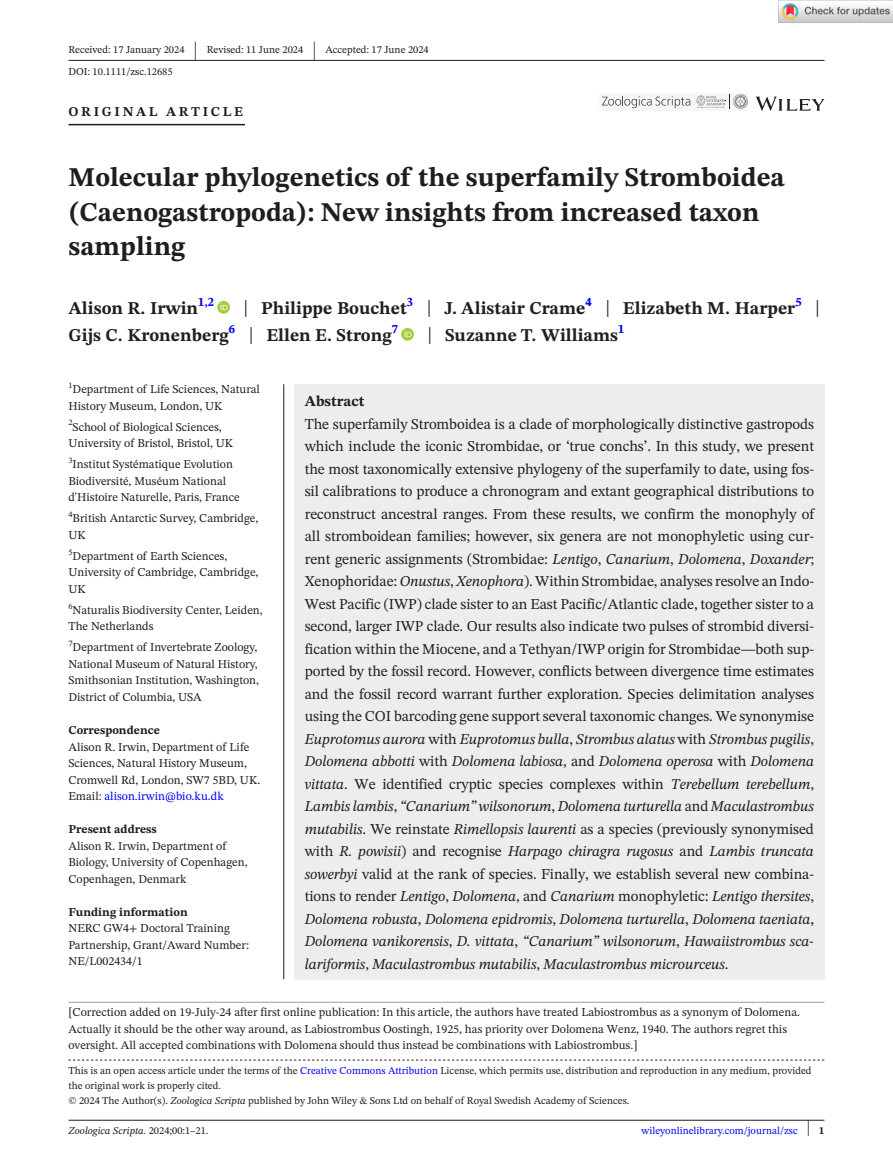
<style>
.page{position:relative;width:893px;height:1174px;background:#fff}
.page>*{position:absolute;margin:0;border:0;box-sizing:border-box;transform-origin:0 0}
.t1{font:700 27px/34.5px "STIX Two Text";color:#1d1e1f}
.t2{font:25.65px "STIX Two Text";color:#1d1e1f;scale:.49 1}
.t3{font:700 18px/27px "STIX Two Text";color:#231f20}
.t4{font:700 18px "STIX Two Text";color:#1d1e1f}
.t5{font:15px/22.5px "STIX Two Text";letter-spacing:-.005em;color:#1d1e1f;text-align:justify}
.t6{font:700 15px "STIX Two Text";color:#1d1e1f}
.t7{font:700 13.5px "STIX Two Text";letter-spacing:.2em;color:#1d1e1f}
.t8{font:12px/16.5px "STIX Two Text";color:#1d1e1f}
.t9{font:700 12px "STIX Two Text";color:#1d1e1f}
.t10{font:10.5px/15px "STIX Two Text";color:#1d1e1f}
.t11{font:10.5px "STIX Two Text";color:#00f}
.t12{font:italic 10.5px "STIX Two Text";color:#1d1e1f}
.s1{font-weight:400;font-size:23.4px}
.s2{color:#00f}
.s3{font-weight:700}
.s4{font-family:"STIX"}
.s5{font-style:italic}
.s6{font-style:normal}
.s7{font-size:22.2px;color:#1d1e1f}
.s8{font-weight:700;color:#1d1e1f}
</style>
<div class="page">
<hr style="left:68px;top:1119px;width:756px;height:1px;background:#1d1e1f">
<svg style="left:756px;top:97px;width:68px;height:14px"></svg>
<img style="left:618px;top:93px;width:128px;height:18px">
<svg style="left:602px;top:96px;width:88px;height:12px"></svg>
<svg style="left:697px;top:94px;width:33px;height:15px"></svg>
<img style="left:734px;top:94px;width:14px;height:14px">
<hr style="left:68px;top:60px;width:756px;height:1px;background:#1d1e1f">
<hr style="left:68px;top:124px;width:177px;height:1px;background:#1d1e1f">
<svg style="left:217px;top:301px;width:13px;height:13px"></svg>
<svg style="left:221px;top:303px;width:7px;height:7px"></svg>
<svg style="left:401px;top:328px;width:13px;height:13px"></svg>
<svg style="left:405px;top:330px;width:6px;height:7px"></svg>
<svg style="left:68px;top:1059px;width:756px;height:1px"></svg>
<div style="left:294px;top:384px;width:530px;height:595px;background:#ededed"></div>
<hr style="left:283px;top:384px;width:1px;height:595px;background:#1d1e1f">
<hr style="left:68px;top:1002px;width:756px;height:1px;background:#9e9e9e">
<img style="left:779px;top:0;width:114px;height:23px">
<p class="t10" style="left:68px;top:42px;width:118px">Received: 17 January 2024</p>
<h2 class="t2" style="left:194px;top:32px;width:8px">|</h2>
<p class="t10" style="left:207px;top:42px;width:98px">Revised: 11 June 2024</p>
<h2 class="t2" style="left:313px;top:32px;width:8px">|</h2>
<p class="t10" style="left:325px;top:42px;width:105px">Accepted: 17 June 2024</p>
<p class="t10" style="left:68px;top:64px;width:106px">DOI: 10.1111/zsc.12685</p>
<p class="t7" style="left:68px;top:101px;width:176px">ORIGINAL ARTICLE</p>
<h1 class="t1" style="left:68px;top:161px;width:718px">Molecular phylogenetics of the superfamily Stromboidea (Caenogastropoda): New insights from increased taxon sampling</h1>
<p class="t4" style="left:68px;top:295px;width:147px">Alison R. Irwin<sup>1,2</sup></p>
<p class="t3" style="left:68px;top:295px;width:753px;text-indent:175px"><span class="s1">|</span> Philippe Bouchet<sup>3</sup> <span class="s1">|</span> J. Alistair Crame<sup>4</sup> <span class="s1">|</span> Elizabeth M. Harper<sup>5</sup> <span class="s1">|<br></span>Gijs C. Kronenberg<sup>6</sup> <span class="s1">|</span> Ellen E. Strong<sup>7</sup></p>
<p class="t3" style="left:428px;top:322px;width:198px"><span class="s1">|</span> Suzanne T. Williams<sup>1</sup></p>
<p class="t8" style="left:68px;top:381px;width:193px"><sup>1</sup>Department of Life Sciences, Natural<br>History Museum, London, UK</p>
<p class="t8" style="left:68px;top:418px;width:166px"><sup>2</sup>School of Biological Sciences,<br>University of Bristol, Bristol, UK</p>
<p class="t8" style="left:68px;top:456px;width:173px"><sup>3</sup>Institut Systématique Evolution<br>Biodiversité, Muséum National d'Histoire Naturelle, Paris, France</p>
<p class="t8" style="left:68px;top:510px;width:191px"><sup>4</sup>British Antarctic Survey, Cambridge,<br>UK</p>
<p class="t8" style="left:68px;top:547px;width:192px"><sup>5</sup>Department of Earth Sciences,<br>University of Cambridge, Cambridge,<br>UK</p>
<p class="t8" style="left:68px;top:601px;width:196px"><sup>6</sup>Naturalis Biodiversity Center, Leiden,<br>The Netherlands</p>
<p class="t8" style="left:68px;top:639px;width:192px"><sup>7</sup>Department of Invertebrate Zoology, National Museum of Natural History, Smithsonian Institution, Washington, District of Columbia, USA</p>
<p class="t9" style="left:68px;top:721px;width:93px">Correspondence</p>
<p class="t8" style="left:68px;top:738px;width:193px">Alison R. Irwin, Department of Life Sciences, Natural History Museum, Cromwell Rd, London, SW7 5BD, UK.<br>Email: <span class="s2">alison.irwin@bio.ku.dk</span></p>
<p class="t9" style="left:68px;top:820px;width:90px">Present address</p>
<p class="t8" style="left:68px;top:837px;width:181px">Alison R. Irwin, Department of<br>Biology, University of Copenhagen,<br>Copenhagen, Denmark</p>
<p class="t8" style="left:68px;top:903px;width:182px"><span class="s3">Funding information<br></span>NERC GW4<span class="s4">+</span> Doctoral Training<br>Partnership, Grant/Award Number:<br>NE/L002434/1</p>
<p class="t6" style="left:305px;top:390px;width:61px">Abstract</p>
<p class="t5" style="left:305px;top:412px;width:511px">The superfamily Stromboidea is a clade of morphologically distinctive gastropods which include the iconic Strombidae, or ‘true conchs’. In this study, we present the most taxonomically extensive phylogeny of the superfamily to date, using fos&shy;sil calibrations to produce a chronogram and extant geographical distributions to reconstruct ancestral ranges. From these results, we confirm the monophyly of all stromboidean families; however, six genera are not monophyletic using cur&shy;rent generic assignments (Strombidae: <span class="s5">Lentigo</span>, <span class="s5">Canarium</span>, <span class="s5">Dolomena</span>, <span class="s5">Doxander</span>; Xenophoridae: <span class="s5">Onustus</span>, <span class="s5">Xenophora</span>). Within Strombidae, analyses resolve an Indo-West Pacific (IWP) clade sister to an East Pacific/Atlantic clade, together sister to a second, larger IWP clade. Our results also indicate two pulses of strombid diversi&shy;fication within the Miocene, and a Tethyan/IWP origin for Strombidae—both sup&shy;ported by the fossil record. However, conflicts between divergence time estimates and the fossil record warrant further exploration. Species delimitation analyses using the COI barcoding gene support several taxonomic changes. We synonymise <span class="s5">Euprotomus aurora</span> with <span class="s5">Euprotomus bulla</span>, <span class="s5">Strombus alatus</span> with <span class="s5">Strombus pugilis</span>, <span class="s5">Dolomena abbotti</span> with <span class="s5">Dolomena labiosa</span>, and <span class="s5">Dolomena operosa</span> with <span class="s5">Dolomena vittata</span>. We identified cryptic species complexes within <span class="s5">Terebellum terebellum</span>, <span class="s5">Lambis lambis</span>, <span class="s5">“Canarium” wilsonorum</span>, <span class="s5">Dolomena turturella</span> and <span class="s5">Maculastrombus mutabilis</span>. We reinstate <span class="s5">Rimellopsis laurenti</span> as a species (previously synonymised with <span class="s5">R. powisii</span>) and recognise <span class="s5">Harpago chiragra rugosus</span> and <span class="s5">Lambis truncata sowerbyi</span> valid at the rank of species. Finally, we establish several new combina&shy;tions to render <span class="s5">Lentigo</span>, <span class="s5">Dolomena</span>, and <span class="s5">Canarium</span> monophyletic: <span class="s5">Lentigo thersites</span>, <span class="s5">Dolomena robusta</span>, <span class="s5">Dolomena epidromis</span>, <span class="s5">Dolomena turturella</span>, <span class="s5">Dolomena taeniata</span>, <span class="s5">Dolomena vanikorensis</span>, <span class="s5">D. vittata</span>, <span class="s5">“Canarium” wilsonorum</span>, <span class="s5">Hawaiistrombus sca&shy;lariformis</span>, <span class="s5">Maculastrombus mutabilis</span>, <span class="s5">Maculastrombus microurceus</span>.</p>
<p class="t8" style="left:68px;top:1003px;width:733px">[Correction added on 19-July-24 after first online publication: In this article, the authors have treated Labiostrombus as a synonym of Dolomena.<br>Actually it should be the other way around, as Labiostrombus Oostingh, 1925, has priority over Dolomena Wenz, 1940. The authors regret this oversight. All accepted combinations with Dolomena should thus instead be combinations with Labiostrombus.]</p>
<p class="t10" style="left:68px;top:1063px;width:745px">This is an open access article under the terms of the <span class="s2">Creative Commons Attribution</span> License, which permits use, distribution and reproduction in any medium, provided the original work is properly cited.<br>© 2024 The Author(s). <span class="s5">Zoologica Scripta</span> published by John Wiley &amp; Sons Ltd on behalf of Royal Swedish Academy of Sciences.</p>
<p class="t12" style="left:68px;top:1123px;width:142px">Zoologica Scripta. <span class="s6">2024;00:1–21.</span></p>
<p class="t11" style="left:642px;top:1123px;width:184px">wileyonlinelibrary.com/journal/zsc <span class="s7">|</span> <span class="s8">1</span></p>
</div>
